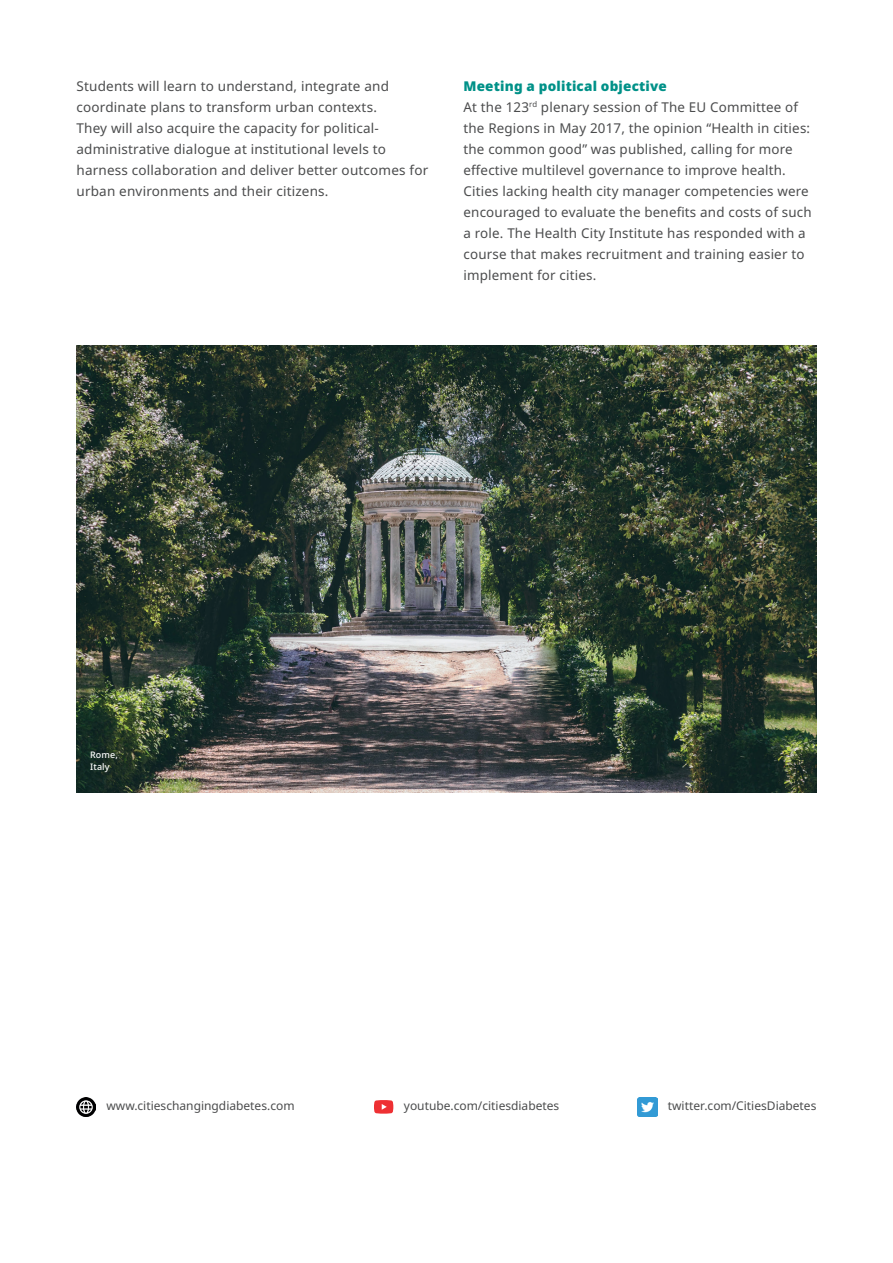
<style>
.page{position:relative;width:893px;height:1263px;background:#fff}
.page>*{position:absolute;margin:0;border:0;box-sizing:border-box;transform-origin:0 0}
.t1{font:13.5px/21px "Apis";letter-spacing:.015em;color:#4b4c4d}
.t2{font:12px "Apis";color:#4b4c4d}
.t3{font:500 9px/12px "Apis";letter-spacing:.015em;color:#fff}
.s1{font-weight:900;color:#009188}
</style>
<div class="page">
<svg style="left:374px;top:1100px;width:19px;height:13px"></svg>
<img style="left:77px;top:1097px;width:19px;height:19px">
<img style="left:638px;top:1097px;width:19px;height:20px">
<img style="left:77px;top:345px;width:739px;height:448px">
<p class="t1" style="left:77px;top:76px;width:353px">Students will learn to understand, integrate and coordinate plans to transform urban contexts.<br>They will also acquire the capacity for political&shy;administrative dialogue at institutional levels to harness collaboration and deliver better outcomes for urban environments and their citizens.</p>
<p class="t1" style="left:463px;top:76px;width:350px"><span class="s1">Meeting a political objective<br></span>At the 123<sup>rd</sup> plenary session of The EU Committee of the Regions in May 2017, the opinion “Health in cities: the common good” was published, calling for more effective multilevel governance to improve health.<br>Cities lacking health city manager competencies were encouraged to evaluate the benefits and costs of such a role. The Health City Institute has responded with a course that makes recruitment and training easier to implement for cities.</p>
<p class="t3" style="left:90px;top:749px;width:29px">Rome,<br>Italy</p>
<p class="t2" style="left:107px;top:1097px;width:190px">www.citieschangingdiabetes.com</p>
<p class="t2" style="left:404px;top:1097px;width:157px">youtube.com/citiesdiabetes</p>
<p class="t2" style="left:668px;top:1097px;width:150px">twitter.com/CitiesDiabetes</p>
</div>
